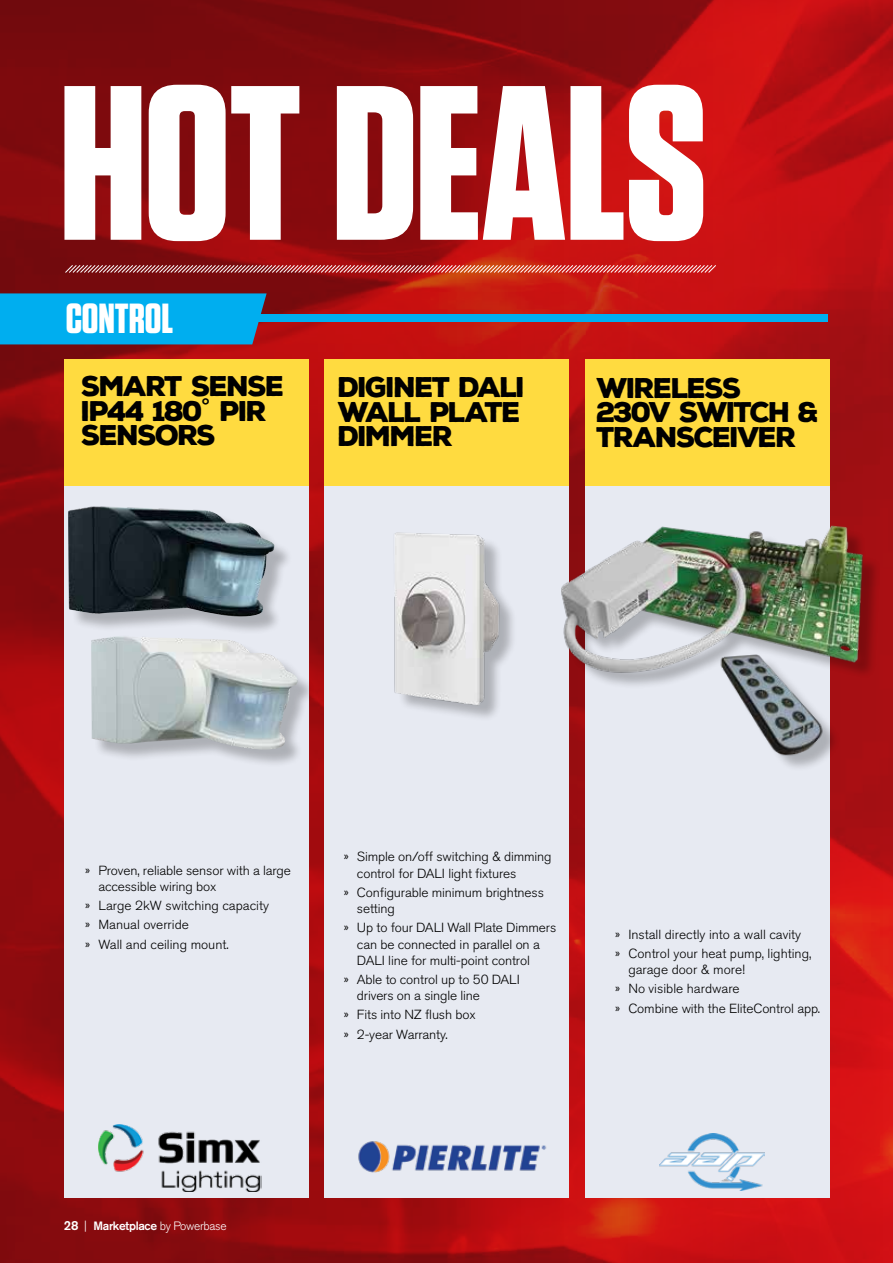
<style>
.page{position:relative;width:893px;height:1263px;background:#fff}
.page>*{position:absolute;margin:0;border:0;box-sizing:border-box;transform-origin:0 0}
.t1{font:700 219.6px "Tungsten";letter-spacing:-.005em;color:#fff}
.t2{font:700 42px "Tungsten";letter-spacing:-.005em;color:#fff}
.t3{font:900 27.6px/24.3px "Nexa Rust Sans";letter-spacing:-.07em;color:#000}
.t4{font:300 13.2px/16.2px "Akzidenz Grotesk BQ";letter-spacing:-.01em;color:#000;scale:1.04 1}
.t5{font:300 12px "Akzidenz Grotesk BQ";letter-spacing:-.025em;color:#fff}
.s1{font-family:"Homepage Baukasten";font-weight:700}
.s2{font-weight:500;font-size:13.2px}
.s3{font-weight:500}
</style>
<div class="page">
<img style="left:0;top:0;width:893px;height:1263px">
<svg style="left:64px;top:264px;width:653px;height:10px;background:#bd524e"></svg>
<div style="left:183px;top:314px;width:644px;height:8px;background:#00aeef"></div>
<div style="left:0;top:293px;width:267px;height:51px;background:#00aeef"></div>
<svg style="left:892px;top:293px;width:1px;height:51px"></svg>
<div style="left:585px;top:359px;width:244px;height:839px;background:#e7eaf2"></div>
<div style="left:585px;top:359px;width:244px;height:127px;background:#ffdb40"></div>
<div style="left:324px;top:359px;width:245px;height:839px;background:#e7eaf2"></div>
<div style="left:324px;top:359px;width:245px;height:127px;background:#ffdb40"></div>
<div style="left:64px;top:360px;width:245px;height:838px;background:#e7eaf2"></div>
<div style="left:64px;top:360px;width:245px;height:126px;background:#ffdb40"></div>
<div style="left:71px;top:509px;width:222px;height:126px;background:#000;opacity:.25"></div>
<img style="left:68px;top:506px;width:206px;height:113px">
<img style="left:98px;top:1124px;width:164px;height:68px">
<div style="left:93px;top:638px;width:222px;height:130px;background:#000;opacity:.25"></div>
<img style="left:91px;top:636px;width:207px;height:114px">
<img style="left:358px;top:1141px;width:189px;height:32px">
<img style="left:394px;top:532px;width:119px;height:186px">
<img style="left:659px;top:1133px;width:105px;height:57px">
<div style="left:564px;top:529px;width:317px;height:243px;background:#000;opacity:.25"></div>
<img style="left:561px;top:513px;width:317px;height:252px">
<h1 class="t1" style="left:59px;top:46px;width:649px">HOT DEALS</h1>
<h2 class="t2" style="left:66px;top:296px;width:109px">CONTROL</h2>
<h3 class="t3" style="left:81px;top:375px;width:205px">SMART SENSE<br>IP44 180<span class="s1">˚</span> PIR<br>SENSORS</h3>
<h3 class="t3" style="left:338px;top:375px;width:189px">DIGINET DALI<br>WALL PLATE<br>DIMMER</h3>
<h3 class="t3" style="left:596px;top:376px;width:224px">WIRELESS<br>230V SWITCH &amp;<br>TRANSCEIVER</h3>
<p class="t4" style="left:98px;top:862px;width:187px;text-indent:-13px">» Proven, reliable sensor with a large accessible wiring box</p>
<p class="t4" style="left:85px;top:896px;width:178px;line-height:19.4px">» Large 2kW switching capacity » Manual override<br>» Wall and ceiling mount.</p>
<p class="t4" style="left:357px;top:849px;width:189px;text-indent:-13px">» Simple on/off switching &amp; dimming control for DALI light fixtures</p>
<p class="t4" style="left:357px;top:884px;width:181px;text-indent:-13px">» Configurable minimum brightness setting</p>
<p class="t4" style="left:357px;top:920px;width:193px;text-indent:-13px">» Up to four DALI Wall Plate Dimmers can be connected in parallel on a<br>DALI line for multi-point control</p>
<p class="t4" style="left:357px;top:971px;width:158px;text-indent:-13px">» Able to control up to 50 DALI drivers on a single line</p>
<p class="t4" style="left:344px;top:1005px;width:128px;line-height:19.4px">» Fits into NZ flush box » 2-year Warranty.</p>
<p class="t4" style="left:615px;top:925px;width:190px;line-height:19.4px">» Install directly into a wall cavity<br>» Control your heat pump, lighting,</p>
<p class="t4" style="left:615px;top:960px;width:199px;line-height:19.4px;text-indent:13px">garage door &amp; more!<br>» No visible hardware<br>» Combine with the EliteControl app.</p>
<p class="t5" style="left:64px;top:1219px;width:164px"><span class="s2">28</span> | <span class="s3">Marketplace</span> by Powerbase</p>
</div>
